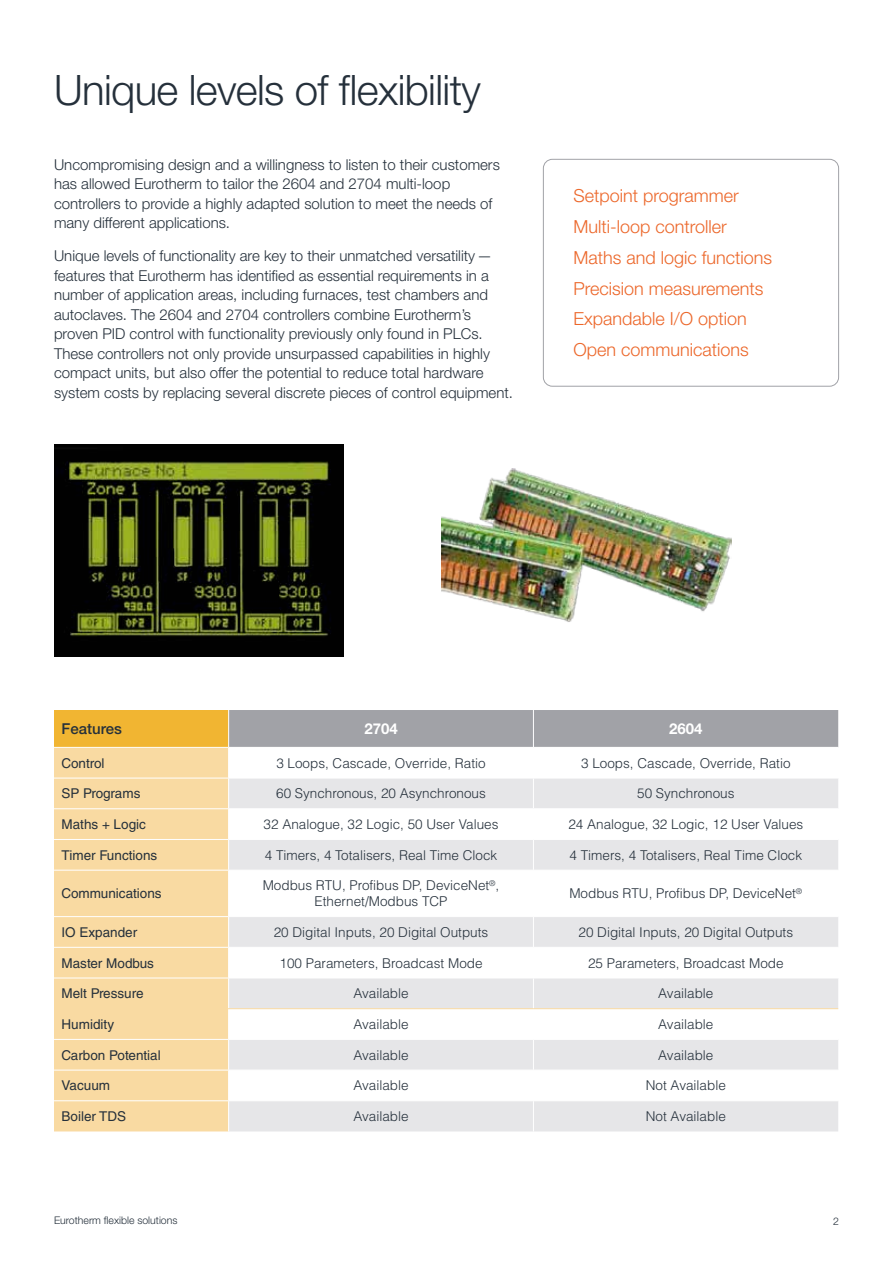
<style>
.page{position:relative;width:893px;height:1263px;background:#fff}
.page>*{position:absolute;margin:0;border:0;box-sizing:border-box;transform-origin:0 0}
.t1{font:300 42px "Helvetica Neue LT Std";letter-spacing:-.015em;color:#25303b}
.t2{font:300 18px/30.8px "Helvetica Neue LT Std";color:#ec672a}
.t3{font:300 15px/19.5px "Helvetica Neue LT Std";color:#25303b}
.t4{font:500 15px "Helvetica Neue LT Std";color:#25303b}
.t5{font:700 15px "Helvetica Neue LT Std";color:#fff}
.t6{font:300 13.5px/15.8px "Helvetica LT Std";color:#25303b;text-align:center}
.t7{font:13.5px "Helvetica LT Std";color:#25303b}
.t8{font:300 10.5px "Helvetica Neue LT Std";color:#25303b}
</style>
<div class="page">
<img style="left:54px;top:445px;width:289px;height:211px">
<img style="left:442px;top:468px;width:289px;height:154px">
<div style="left:54px;top:710px;width:175px;height:37px;background:#f1b532"></div>
<div style="left:229px;top:710px;width:609px;height:37px;background:#a1a2a7"></div>
<div style="left:54px;top:748px;width:174px;height:383px;background:#f9daa2"></div>
<svg style="left:229px;top:779px;width:609px;height:352px;fill:#e6e6e8"></svg>
<hr style="left:54px;top:778px;width:175px;height:1px;background:#fff">
<hr style="left:533px;top:778px;width:1px;height:30px;background:#fff">
<hr style="left:54px;top:808px;width:175px;height:1px;background:#fff">
<hr style="left:229px;top:808px;width:304px;height:1px;background:#fff">
<hr style="left:533px;top:808px;width:305px;height:1px;background:#fff">
<hr style="left:533px;top:809px;width:1px;height:30px;background:#fff">
<hr style="left:54px;top:839px;width:175px;height:1px;background:#fff">
<hr style="left:229px;top:839px;width:304px;height:1px;background:#fff">
<hr style="left:533px;top:839px;width:305px;height:1px;background:#fff">
<hr style="left:533px;top:840px;width:1px;height:30px;background:#fff">
<hr style="left:54px;top:870px;width:175px;height:1px;background:#fff">
<hr style="left:229px;top:870px;width:304px;height:1px;background:#fff">
<hr style="left:533px;top:870px;width:305px;height:1px;background:#fff">
<hr style="left:533px;top:870px;width:1px;height:46px;background:#fff">
<hr style="left:54px;top:916px;width:175px;height:1px;background:#fff">
<hr style="left:229px;top:916px;width:304px;height:1px;background:#fff">
<hr style="left:533px;top:916px;width:305px;height:1px;background:#fff">
<hr style="left:533px;top:917px;width:1px;height:30px;background:#fff">
<hr style="left:54px;top:947px;width:175px;height:1px;background:#fff">
<hr style="left:229px;top:947px;width:304px;height:1px;background:#fff">
<hr style="left:533px;top:947px;width:305px;height:1px;background:#fff">
<hr style="left:533px;top:948px;width:1px;height:30px;background:#fff">
<hr style="left:533px;top:1009px;width:1px;height:30px;background:#fff">
<hr style="left:54px;top:1039px;width:175px;height:1px;background:#fff">
<hr style="left:229px;top:1039px;width:304px;height:1px;background:#fff">
<hr style="left:533px;top:1039px;width:305px;height:1px;background:#fff">
<hr style="left:533px;top:1040px;width:1px;height:30px;background:#fff">
<hr style="left:54px;top:1070px;width:175px;height:1px;background:#fff">
<hr style="left:229px;top:1070px;width:304px;height:1px;background:#fff">
<hr style="left:533px;top:1070px;width:305px;height:1px;background:#fff">
<hr style="left:533px;top:1070px;width:1px;height:30px;background:#fff">
<hr style="left:54px;top:1100px;width:175px;height:1px;background:#fff">
<hr style="left:229px;top:1100px;width:304px;height:1px;background:#fff">
<hr style="left:533px;top:1100px;width:305px;height:1px;background:#fff">
<hr style="left:533px;top:1101px;width:1px;height:30px;background:#fff">
<hr style="left:54px;top:978px;width:175px;height:1px;background:#fff">
<hr style="left:229px;top:978px;width:304px;height:1px;background:#fff">
<hr style="left:533px;top:978px;width:305px;height:1px;background:#fff">
<hr style="left:533px;top:978px;width:1px;height:30px;background:#fff">
<hr style="left:54px;top:1008px;width:175px;height:1px;background:#f9daa2">
<hr style="left:229px;top:1008px;width:304px;height:1px;background:#f9daa2">
<hr style="left:533px;top:1008px;width:305px;height:1px;background:#f9daa2">
<hr style="left:228px;top:710px;width:1px;height:37px;background:#fff">
<hr style="left:533px;top:710px;width:1px;height:37px;background:#fff">
<div style="left:543px;top:159px;width:296px;height:228px;border:1px solid #a1a2a7;border-radius:9px"></div>
<h1 class="t1" style="left:54px;top:64px;width:428px">Unique levels of flexibility</h1>
<p class="t3" style="left:54px;top:154px;width:447px">Uncompromising design and a willingness to listen to their customers has allowed Eurotherm to tailor the 2604 and 2704 multi-loop controllers to provide a highly adapted solution to meet the needs of many different applications.</p>
<p class="t3" style="left:54px;top:246px;width:460px">Unique levels of functionality are key to their unmatched versatility— features that Eurotherm has identified as essential requirements in a number of application areas, including furnaces, test chambers and autoclaves. The 2604 and 2704 controllers combine Eurotherm’s proven PID control with functionality previously only found in PLCs.<br>These controllers not only provide unsurpassed capabilities in highly compact units, but also offer the potential to reduce total hardware system costs by replacing several discrete pieces of control equipment.</p>
<p class="t2" style="left:573px;top:180px;width:200px">Setpoint programmer<br>Multi-loop controller<br>Maths and logic functions<br>Precision measurements<br>Expandable I/O option<br>Open communications</p>
<p class="t4" style="left:62px;top:720px;width:62px">Features</p>
<p class="t5" style="left:364px;top:719px;width:35px">2704</p>
<p class="t5" style="left:669px;top:719px;width:35px">2604</p>
<p class="t7" style="left:62px;top:755px;width:45px">Control</p>
<p class="t6" style="left:276px;top:755px;width:211px">3 Loops, Cascade, Override, Ratio</p>
<p class="t6" style="left:581px;top:755px;width:211px">3 Loops, Cascade, Override, Ratio</p>
<p class="t7" style="left:61px;top:786px;width:80px">SP Programs</p>
<p class="t6" style="left:276px;top:785px;width:211px">60 Synchronous, 20 Asynchronous</p>
<p class="t6" style="left:637px;top:785px;width:99px">50 Synchronous</p>
<p class="t7" style="left:61px;top:816px;width:86px">Maths + Logic</p>
<p class="t6" style="left:264px;top:816px;width:236px">32 Analogue, 32 Logic, 50 User Values</p>
<p class="t6" style="left:568px;top:816px;width:236px">24 Analogue, 32 Logic, 12 User Values</p>
<p class="t7" style="left:62px;top:847px;width:97px">Timer Functions</p>
<p class="t6" style="left:265px;top:847px;width:234px">4 Timers, 4 Totalisers, Real Time Clock</p>
<p class="t6" style="left:569px;top:847px;width:234px">4 Timers, 4 Totalisers, Real Time Clock</p>
<p class="t7" style="left:62px;top:886px;width:102px">Communications</p>
<p class="t6" style="left:263px;top:877px;width:238px">Modbus RTU, Profibus DP, DeviceNet<sup>®</sup>,<br>Ethernet/Modbus TCP</p>
<p class="t6" style="left:569px;top:885px;width:234px">Modbus RTU, Profibus DP, DeviceNet<sup>®</sup></p>
<p class="t7" style="left:62px;top:924px;width:77px">IO Expander</p>
<p class="t6" style="left:274px;top:924px;width:216px">20 Digital Inputs, 20 Digital Outputs</p>
<p class="t6" style="left:578px;top:924px;width:216px">20 Digital Inputs, 20 Digital Outputs</p>
<p class="t7" style="left:62px;top:955px;width:94px">Master Modbus</p>
<p class="t6" style="left:279px;top:955px;width:205px">100 Parameters, Broadcast Mode</p>
<p class="t6" style="left:588px;top:955px;width:197px">25 Parameters, Broadcast Mode</p>
<p class="t7" style="left:62px;top:986px;width:83px">Melt Pressure</p>
<p class="t6" style="left:353px;top:985px;width:57px">Available</p>
<p class="t6" style="left:658px;top:985px;width:57px">Available</p>
<p class="t7" style="left:62px;top:1016px;width:54px">Humidity</p>
<p class="t6" style="left:353px;top:1016px;width:57px">Available</p>
<p class="t6" style="left:658px;top:1016px;width:57px">Available</p>
<p class="t7" style="left:62px;top:1047px;width:101px">Carbon Potential</p>
<p class="t6" style="left:353px;top:1047px;width:57px">Available</p>
<p class="t6" style="left:658px;top:1047px;width:57px">Available</p>
<p class="t7" style="left:62px;top:1078px;width:50px">Vacuum</p>
<p class="t6" style="left:353px;top:1077px;width:57px">Available</p>
<p class="t6" style="left:646px;top:1077px;width:82px">Not Available</p>
<p class="t7" style="left:62px;top:1108px;width:66px">Boiler TDS</p>
<p class="t6" style="left:353px;top:1108px;width:57px">Available</p>
<p class="t6" style="left:646px;top:1108px;width:82px">Not Available</p>
<p class="t8" style="left:54px;top:1214px;width:125px">Eurotherm flexible solutions</p>
<p class="t8" style="left:833px;top:1215px;width:7px">2</p>
</div>
